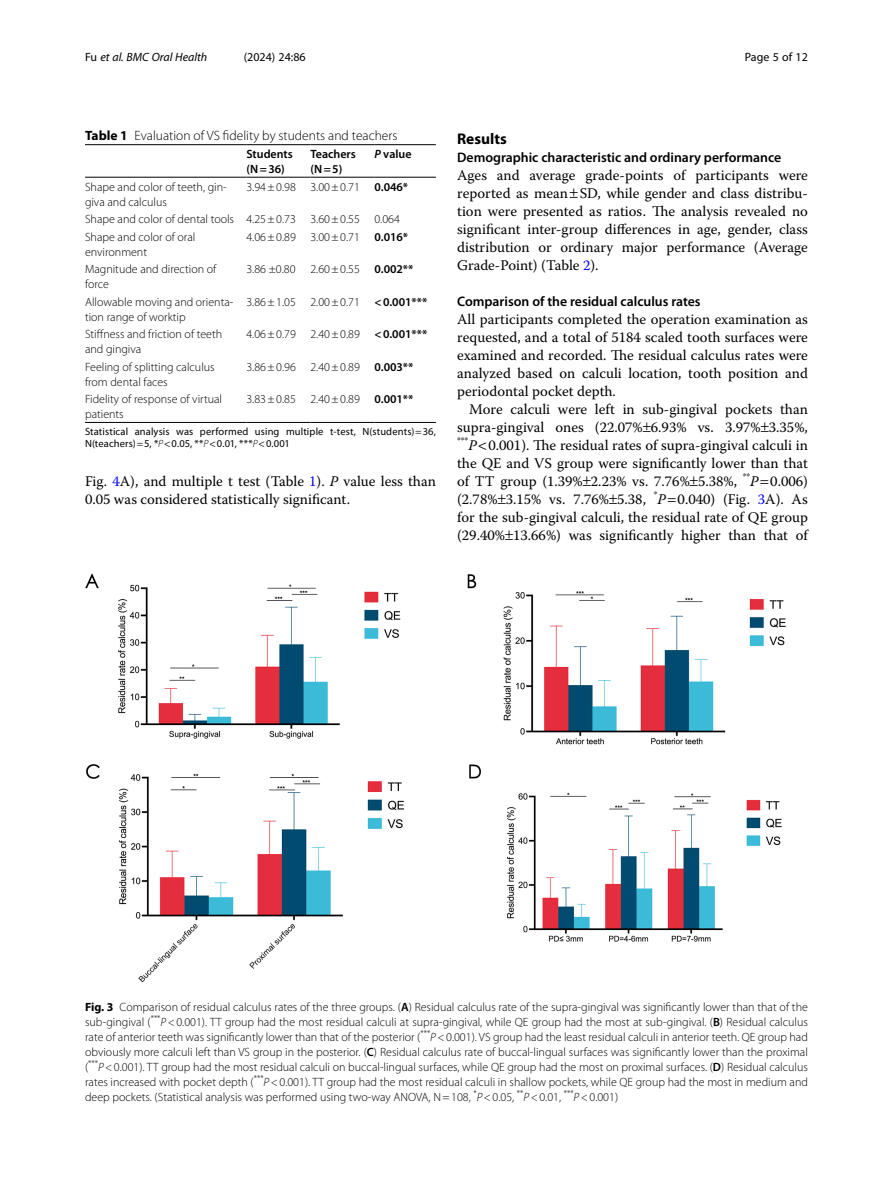
<style>
.page{position:relative;width:893px;height:1191px;background:#fff}
.page>*{position:absolute;margin:0;border:0;box-sizing:border-box;transform-origin:0 0}
.Head_1{font:700 15.45px "Myriad Pro";color:#000}
.Body_Text{font:14.7px/18px "Warnock Pro";color:#000;text-align:justify}
.Body_Text_Indent{font:14.7px/18px "Warnock Pro";color:#000;text-align:justify}
.Head_2_After_1{font:600 13.8px "Myriad Pro";color:#000}
.Head_2{font:600 13.8px "Myriad Pro";color:#000}
.Table_Caption{font:300 13.5px "Myriad Pro";color:#000}
.Figure_Caption{font:300 12px/15px "Myriad Pro";color:#000;text-align:justify}
.Table_Body{font:300 12px/15px "Myriad Pro";color:#000}
.Table_Body-2{font:600 12px "Myriad Pro";color:#000}
.Table_Head{font:600 12px/15px "Myriad Pro";color:#000}
.t1{font:italic 12px "Myriad Pro";color:#000}
.t2{font:12px "Myriad Pro";color:#000}
.Table_Footnote{font:10.5px/12.8px "Myriad Pro";letter-spacing:.01em;color:#000}
.s1{font-style:normal}
.s2{font-weight:700}
.s3{font-style:italic}
.s4{font-weight:300;font-style:italic}
.s5{color:#00f}
.s6{font-weight:600}
</style>
<div class="page">
<hr style="left:85px;top:177px;width:161px;height:1px;background:#000">
<hr style="left:246px;top:144px;width:64px;height:1px;background:#000">
<hr style="left:246px;top:177px;width:64px;height:1px;background:#000">
<hr style="left:310px;top:144px;width:64px;height:1px;background:#000">
<hr style="left:310px;top:177px;width:64px;height:1px;background:#000">
<hr style="left:374px;top:144px;width:62px;height:1px;background:#000">
<hr style="left:374px;top:177px;width:62px;height:1px;background:#000">
<hr style="left:246px;top:422px;width:64px;height:1px;background:#000">
<hr style="left:310px;top:422px;width:64px;height:1px;background:#000">
<hr style="left:374px;top:422px;width:62px;height:1px;background:#000">
<hr style="left:85px;top:422px;width:161px;height:1px;background:#000">
<hr style="left:85px;top:144px;width:161px;height:1px;background:#000">
<img style="left:85px;top:573px;width:701px;height:410px">
<p class="t1" style="left:85px;top:50px;width:124px"><span class="s1">Fu</span> et al. BMC Oral Health</p>
<p class="t2" style="left:244px;top:50px;width:63px">(2024) 24:86</p>
<p class="t2" style="left:745px;top:50px;width:65px">Page 5 of 12</p>
<p class="Table_Caption" style="left:85px;top:128px;width:314px"><span class="s2">Table 1</span> Evaluation of VS fidelity by students and teachers</p>
<p class="Table_Head" style="left:246px;top:146px;width:48px">Students (N=36)</p>
<p class="Table_Head" style="left:310px;top:146px;width:47px">Teachers (N=5)</p>
<p class="Table_Head" style="left:374px;top:146px;width:39px"><span class="s3">P</span> value</p>
<p class="Table_Body" style="left:85px;top:179px;width:143px">Shape and color of teeth, gin&shy;giva and calculus</p>
<p class="Table_Body" style="left:246px;top:179px;width:51px">3.94±0.98</p>
<p class="Table_Body" style="left:310px;top:179px;width:51px">3.00±0.71</p>
<p class="Table_Body-2" style="left:374px;top:179px;width:35px">0.046*</p>
<p class="Table_Body" style="left:85px;top:212px;width:151px">Shape and color of dental tools</p>
<p class="Table_Body" style="left:246px;top:212px;width:51px">4.25±0.73</p>
<p class="Table_Body" style="left:310px;top:212px;width:51px">3.60±0.55</p>
<p class="Table_Body" style="left:374px;top:212px;width:27px">0.064</p>
<p class="Table_Body" style="left:85px;top:229px;width:112px">Shape and color of oral environment</p>
<p class="Table_Body" style="left:246px;top:229px;width:51px">4.06±0.89</p>
<p class="Table_Body" style="left:310px;top:229px;width:51px">3.00±0.71</p>
<p class="Table_Body-2" style="left:374px;top:229px;width:35px">0.016*</p>
<p class="Table_Body" style="left:85px;top:262px;width:133px">Magnitude and direction of force</p>
<p class="Table_Body" style="left:246px;top:262px;width:51px">3.86 ±0.80</p>
<p class="Table_Body" style="left:310px;top:262px;width:51px">2.60±0.55</p>
<p class="Table_Body-2" style="left:374px;top:261px;width:41px">0.002**</p>
<p class="Table_Body" style="left:85px;top:294px;width:150px">Allowable moving and orienta&shy;tion range of worktip</p>
<p class="Table_Body" style="left:246px;top:294px;width:51px">3.86±1.05</p>
<p class="Table_Body" style="left:310px;top:294px;width:51px">2.00±0.71</p>
<p class="Table_Body-2" style="left:374px;top:294px;width:54px">&lt;0.001***</p>
<p class="Table_Body" style="left:85px;top:327px;width:139px">Stiffness and friction of teeth and gingiva</p>
<p class="Table_Body" style="left:246px;top:327px;width:51px">4.06±0.79</p>
<p class="Table_Body" style="left:310px;top:327px;width:51px">2.40±0.89</p>
<p class="Table_Body-2" style="left:374px;top:326px;width:54px">&lt;0.001***</p>
<p class="Table_Body" style="left:85px;top:359px;width:131px">Feeling of splitting calculus from dental faces</p>
<p class="Table_Body" style="left:246px;top:359px;width:51px">3.86±0.96</p>
<p class="Table_Body" style="left:310px;top:359px;width:51px">2.40±0.89</p>
<p class="Table_Body-2" style="left:374px;top:359px;width:41px">0.003**</p>
<p class="Table_Body" style="left:85px;top:392px;width:139px">Fidelity of response of virtual patients</p>
<p class="Table_Body" style="left:246px;top:392px;width:51px">3.83±0.85</p>
<p class="Table_Body" style="left:310px;top:392px;width:51px">2.40±0.89</p>
<p class="Table_Body-2" style="left:374px;top:391px;width:41px">0.001**</p>
<p class="Table_Footnote" style="left:85px;top:424px;width:352px">Statistical analysis was performed using multiple t-test, N(students) 36,<br>N(teachers) 5, *<span class="s4">P</span> 0.05, **<span class="s4">P</span> 0.01, ***<span class="s4">P</span> 0.001</p>
<p class="Body_Text" style="left:85px;top:472px;width:352px">Fig. <span class="s5">4</span>A), and multiple t test (Table <span class="s5">1</span>). <span class="s3">P</span> value less than<br>0.05 was considered statistically significant.</p>
<p class="Head_1" style="left:457px;top:129px;width:51px">Results</p>
<p class="Head_2_After_1" style="left:457px;top:149px;width:326px">Demographic characteristic and ordinary performance</p>
<p class="Body_Text" style="left:457px;top:166px;width:352px">Ages and average grade-points of participants were reported as mean SD, while gender and class distribu&shy;tion were presented as ratios. The analysis revealed no significant inter-group differences in age, gender, class distribution or ordinary major performance (Average Grade-Point) (Table <span class="s5">2</span>).</p>
<p class="Head_2" style="left:457px;top:293px;width:245px">Comparison of the residual calculus rates</p>
<p class="Body_Text" style="left:457px;top:310px;width:352px">All participants completed the operation examination as requested, and a total of 5184 scaled tooth surfaces were examined and recorded. The residual calculus rates were analyzed based on calculi location, tooth position and periodontal pocket depth.</p>
<p class="Body_Text_Indent" style="left:457px;top:400px;width:352px;text-indent:12px">More calculi were left in sub-gingival pockets than supra-gingival ones (22.07% 6.93% vs. 3.97% 3.35%, <sup>***</sup><span class="s3">P</span> 0.001). The residual rates of supra-gingival calculi in the QE and VS group were significantly lower than that of TT group (1.39% 2.23% vs. 7.76% 5.38%, <sup>**</sup><span class="s3">P</span> 0.006) (2.78% 3.15% vs. 7.76% 5.38, <sup>*</sup><span class="s3">P</span> 0.040) (Fig. <span class="s5">3</span>A). As for the sub-gingival calculi, the residual rate of QE group (29.40% 13.66%) was significantly higher than that of</p>
<p class="Figure_Caption" style="left:85px;top:999px;width:724px"><span class="s2">Fig. 3</span> Comparison of residual calculus rates of the three groups. (<span class="s6">A</span>) Residual calculus rate of the supra-gingival was significantly lower than that of the sub-gingival (<sup>***</sup><span class="s3">P</span>&lt;0.001). TT group had the most residual calculi at supra-gingival, while QE group had the most at sub-gingival. (<span class="s6">B</span>) Residual calculus rate of anterior teeth was significantly lower than that of the posterior (<sup>***</sup><span class="s3">P</span>&lt;0.001). VS group had the least residual calculi in anterior teeth. QE group had obviously more calculi left than VS group in the posterior. (<span class="s6">C</span>) Residual calculus rate of buccal-lingual surfaces was significantly lower than the proximal (<sup>***</sup><span class="s3">P</span>&lt;0.001). TT group had the most residual calculi on buccal-lingual surfaces, while QE group had the most on proximal surfaces. (<span class="s6">D</span>) Residual calculus rates increased with pocket depth (<sup>***</sup><span class="s3">P</span>&lt;0.001). TT group had the most residual calculi in shallow pockets, while QE group had the most in medium and deep pockets. (Statistical analysis was performed using two-way ANOVA, N=108, <sup>*</sup><span class="s3">P</span>&lt;0.05, <sup>**</sup><span class="s3">P</span>&lt;0.01, <sup>***</sup><span class="s3">P</span>&lt;0.001)</p>
</div>
